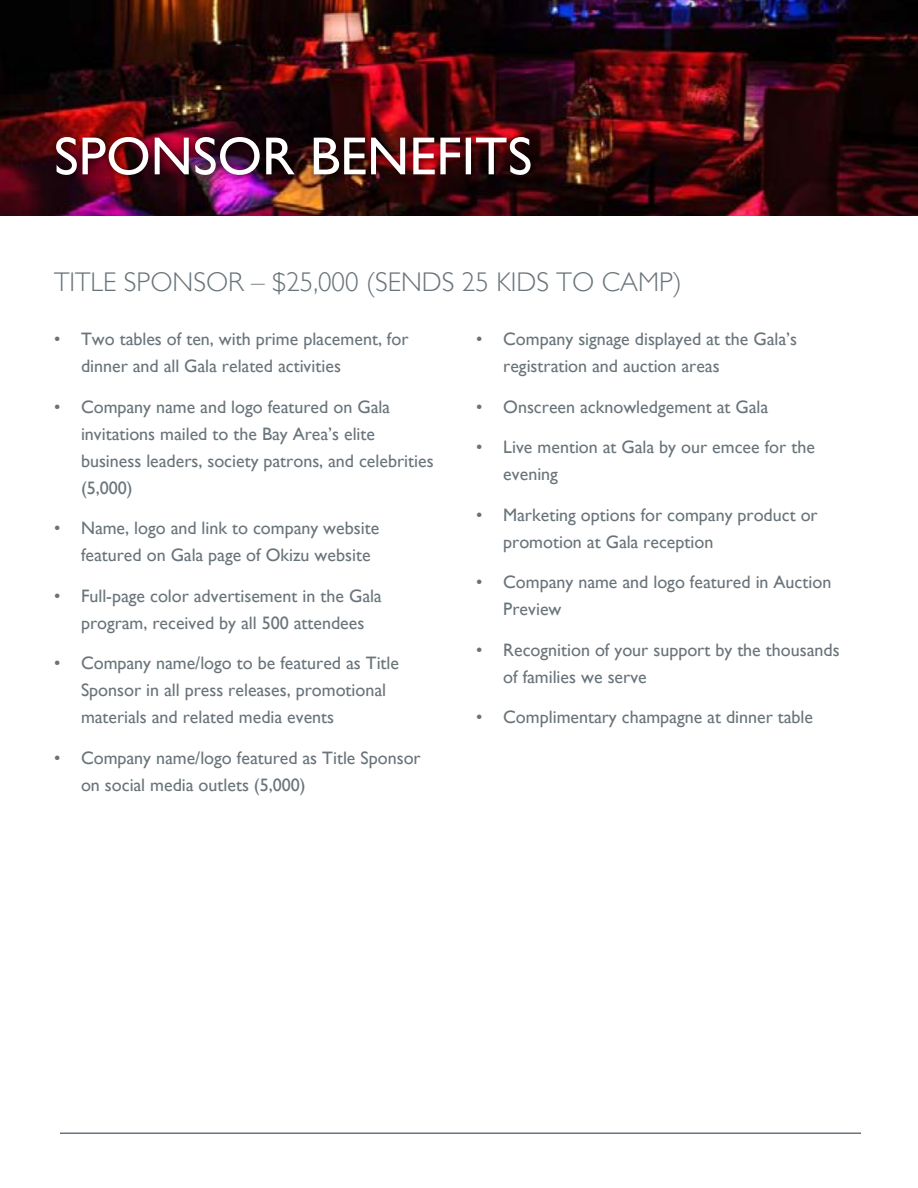
<style>
.page{position:relative;width:918px;height:1188px;background:#fff}
.page>*{position:absolute;margin:0;border:0;box-sizing:border-box;transform-origin:0 0}
.t1{font:54px "Gill Sans";color:#fff}
.t2{font:300 27px "Gill Sans";color:#69747a}
.t3{font:18px/27px "Gill Sans";color:#69747a}
</style>
<div class="page">
<img style="left:0;top:0;width:918px;height:216px">
<div style="left:49px;top:132px;width:492px;height:51px;background:#000;opacity:.75"></div>
<hr style="left:60px;top:1132px;width:801px;height:2px;background:#69747a">
<h1 class="t1" style="left:54px;top:125px;width:62px">Sponsor</h1>
<h1 class="t1" style="left:310px;top:125px;width:59px">Benefits</h1>
<h2 class="t2" style="left:54px;top:267px;width:158px">TITLE SPONSOR</h2>
<h2 class="t2" style="left:251px;top:267px;width:388px">– $25,000 (SENDS 25 KIDS TO CAMP</h2>
<h2 class="t2" style="left:673px;top:267px;width:10px">)</h2>
<p class="t3" style="left:81px;top:326px;width:329px;text-indent:-27px">• Two tables of ten, with prime placement, for dinner and all Gala related activities</p>
<p class="t3" style="left:81px;top:393px;width:354px;text-indent:-27px">• Company name and logo featured on Gala invitations mailed to the Bay Area’s elite business leaders, society patrons, and celebrities (5,000)</p>
<p class="t3" style="left:81px;top:515px;width:300px;text-indent:-27px">• Name, logo and link to company website featured on Gala page of Okizu website</p>
<p class="t3" style="left:54px;top:582px;width:329px;text-align:center">• Full-page color advertisement in the Gala program, received by all 500 attendees</p>
<p class="t3" style="left:81px;top:650px;width:320px;text-indent:-27px">• Company name/logo to be featured as Title<br>Sponsor in all press releases, promotional materials and related media events</p>
<p class="t3" style="left:81px;top:744px;width:341px;text-indent:-27px">• Company name/logo featured as Title Sponsor on social media outlets (5,000)</p>
<p class="t3" style="left:503px;top:326px;width:295px;text-indent:-27px">• Company signage displayed at the Gala’s registration and auction areas</p>
<p class="t3" style="left:476px;top:393px;width:293px">• Onscreen acknowledgement at Gala</p>
<p class="t3" style="left:503px;top:434px;width:313px;text-indent:-27px">• Live mention at Gala by our emcee for the evening</p>
<p class="t3" style="left:503px;top:501px;width:316px;text-indent:-27px">• Marketing options for company product or promotion at Gala reception</p>
<p class="t3" style="left:503px;top:569px;width:330px;text-indent:-27px">• Company name and logo featured in Auction<br>Preview</p>
<p class="t3" style="left:503px;top:636px;width:338px;text-indent:-27px">• Recognition of your support by the thousands of families we serve</p>
<p class="t3" style="left:476px;top:704px;width:338px">• Complimentary champagne at dinner table</p>
</div>
